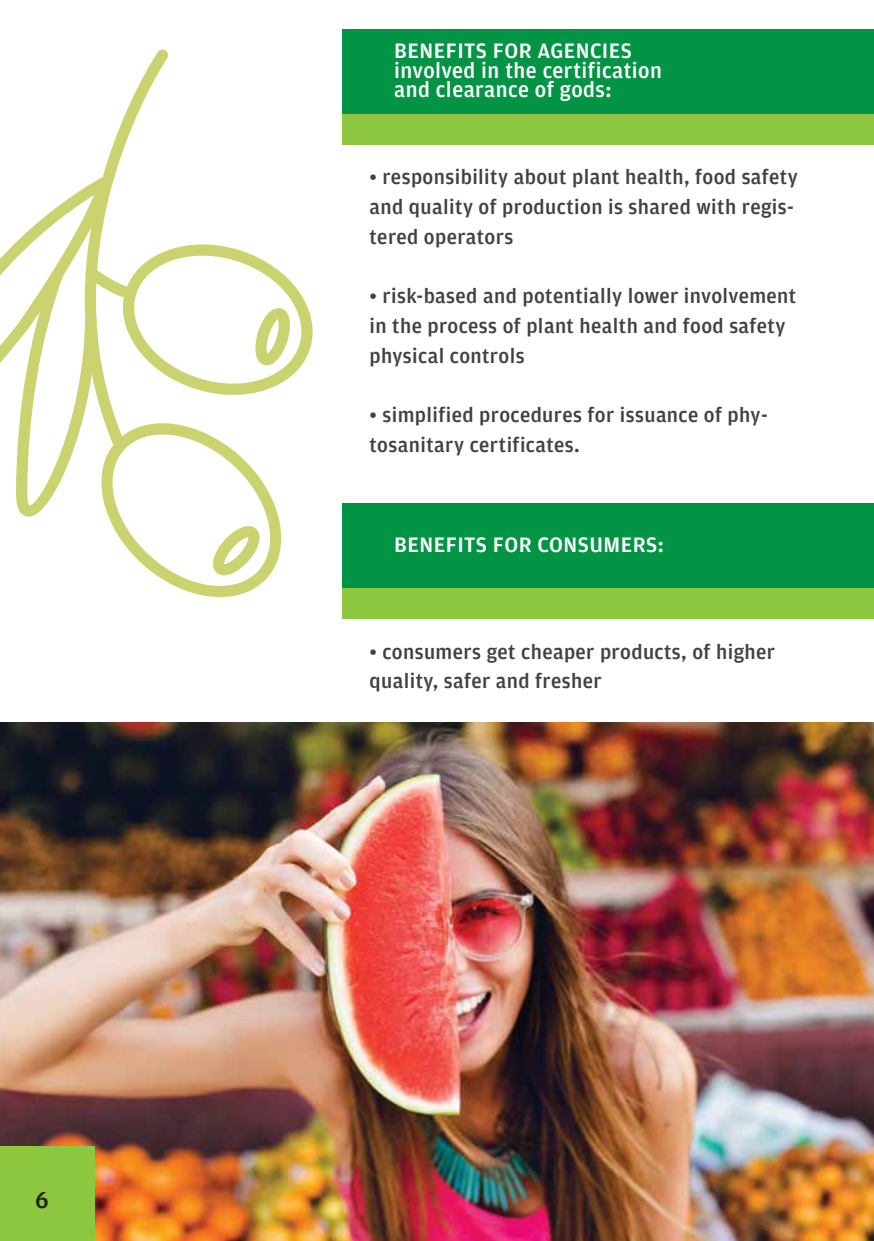
<style>
.page{position:relative;width:874px;height:1241px;background:#fff}
.page>*{position:absolute;margin:0;border:0;box-sizing:border-box;transform-origin:0 0}
.t1{font:500 24.5px "Amplitude";color:#231f20}
.t2{font:500 22.22px/19.2px "Amplitude";letter-spacing:.02em;color:#fff}
.t3{font:500 21px/29.8px "Amplitude";letter-spacing:.02em;color:#424142}
</style>
<div class="page">
<img style="left:0;top:722px;width:873px;height:518px">
<div style="left:342px;top:41px;width:531px;height:103px;background:#8dc63f"></div>
<div style="left:342px;top:29px;width:531px;height:84px;background:#009444"></div>
<div style="left:342px;top:515px;width:531px;height:104px;background:#8dc63f"></div>
<div style="left:342px;top:503px;width:531px;height:85px;background:#009444"></div>
<div style="left:0;top:1145px;width:95px;height:95px;background:#8dc63f"></div>
<svg style="left:103px;top:50px;width:65px;height:126px"></svg>
<svg style="left:0;top:176px;width:312px;height:421px"></svg>
<p class="t1" style="left:35px;top:1186px;width:15px">6</p>
<p class="t2" style="left:394px;top:42px;width:269px">BENEFITS FOR AGENCIES involved in the certification and clearance of gods:</p>
<p class="t3" style="left:369px;top:162px;width:429px">• responsibility about plant health, food safety and quality of production is shared with regis&shy;tered operators</p>
<p class="t3" style="left:369px;top:281px;width:428px">• risk-based and potentially lower involvement in the process of plant health and food safety physical controls</p>
<p class="t3" style="left:369px;top:400px;width:399px">• simplified procedures for issuance of phy&shy;tosanitary certificates.</p>
<p class="t2" style="left:394px;top:535px;width:271px">BENEFITS FOR CONSUMERS:</p>
<p class="t3" style="left:369px;top:637px;width:407px">• consumers get cheaper products, of higher quality, safer and fresher</p>
</div>
